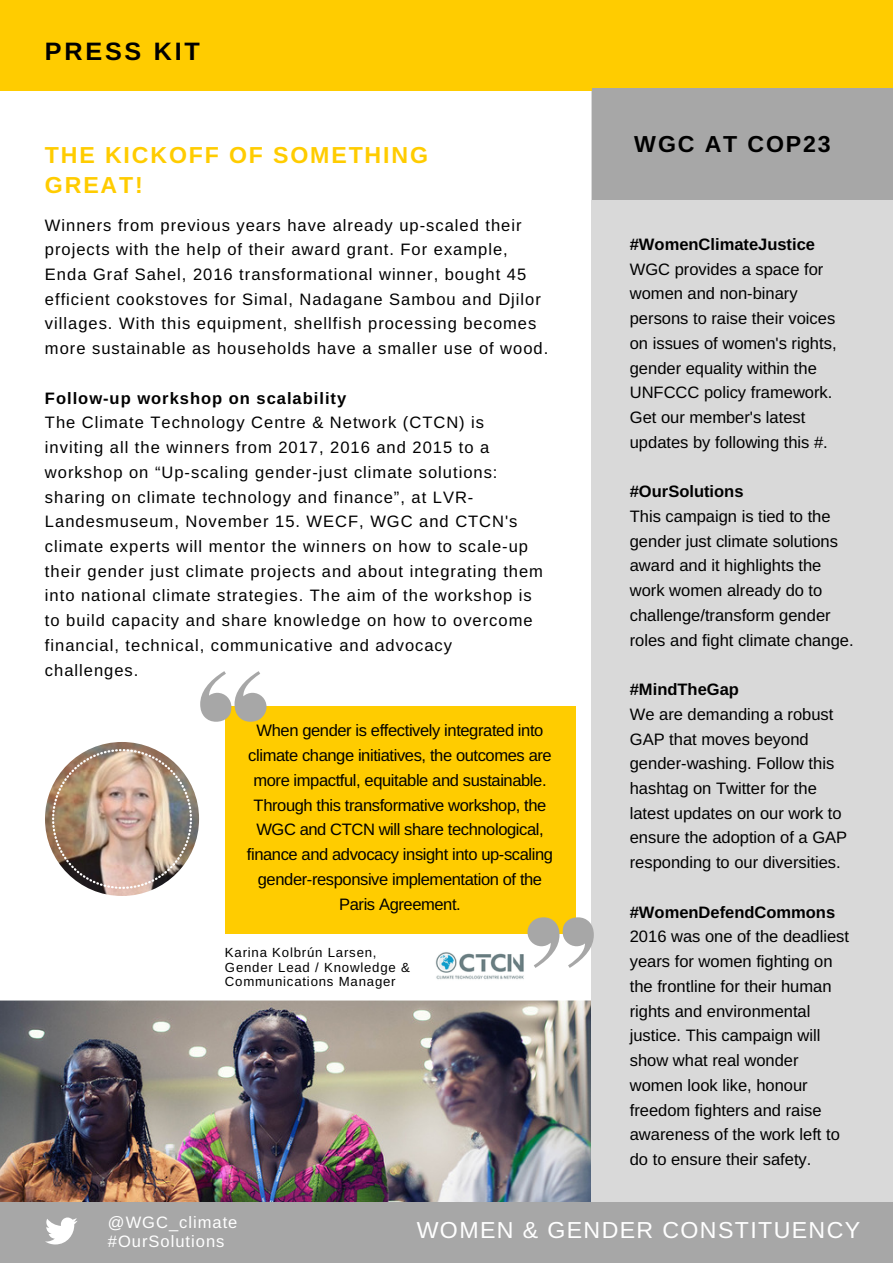
<style>
.page{position:relative;width:893px;height:1263px;background:#fff}
.page>*{position:absolute;margin:0;border:0;box-sizing:border-box;transform-origin:0 0}
.t1{font:700 25.2px "Arimo";letter-spacing:.11em;color:#000}
.t2{font:23.1px "Arimo";letter-spacing:.06em;color:#fff}
.t3{font:700 23.1px/30.3px "Arimo";letter-spacing:.08em;color:#fc0}
.t4{font:700 23.1px "Arimo";letter-spacing:.08em;color:#000}
.t5{font:16.5px/24.8px "Arimo";letter-spacing:.06em;color:#000}
.t6{font:16.5px/24.8px "Arimo";color:#000}
.t7{font:16.5px/24.8px "Arimo";letter-spacing:-.025em;color:#000;text-align:center}
.t8{font:700 16.5px "Arimo";color:#000}
.t9{font:700 16.5px "Arimo";letter-spacing:.06em;color:#000}
.t10{font:16.5px/19px "Arimo";letter-spacing:.06em;color:#fff}
.t11{font:700 16.5px/15.8px "Arimo";letter-spacing:.06em;color:#fff}
.t12{font:13.2px/14.5px "Arimo";letter-spacing:.06em;color:#000}
</style>
<div class="page">
<img style="left:0;top:1000px;width:591px;height:203px">
<div style="left:591px;top:0;width:301px;height:1262px;background:#d9d9d9"></div>
<div style="left:225px;top:706px;width:351px;height:227px;background:#fc0"></div>
<img style="left:45px;top:742px;width:154px;height:154px;border-radius:50%">
<img style="left:52px;top:749px;width:140px;height:140px">
<svg style="left:200px;top:671px;width:66px;height:51px"></svg>
<svg style="left:527px;top:917px;width:66px;height:51px"></svg>
<img style="left:435px;top:952px;width:89px;height:28px">
<div style="left:0;top:0;width:892px;height:91px;background:#fc0"></div>
<div style="left:592px;top:89px;width:300px;height:111px;background:#a7a7a7"></div>
<div style="left:0;top:1203px;width:892px;height:59px;background:#a7a7a7"></div>
<svg style="left:45px;top:1217px;width:32px;height:28px"></svg>
<h1 class="t1" style="left:45px;top:38px;width:156px">PRESS KIT</h1>
<h2 class="t3" style="left:45px;top:140px;width:384px">THE KICKOFF OF SOMETHING<br>GREAT!</h2>
<p class="t5" style="left:45px;top:212px;width:505px">Winners from previous years have already up-scaled their projects with the help of their award grant. For example, Enda Graf Sahel, 2016 transformational winner, bought 45 efficient cookstoves for Simal, Nadagane Sambou and Djilor villages. With this equipment, shellfish processing becomes more sustainable as households have a smaller use of wood.</p>
<p class="t9" style="left:45px;top:389px;width:303px">Follow-up workshop on scalability</p>
<p class="t5" style="left:45px;top:410px;width:499px">The Climate Technology Centre &amp; Network (CTCN) is inviting all the winners from 2017, 2016 and 2015 to a workshop on “Up-scaling gender-just climate solutions: sharing on climate technology and finance”, at LVR-Landesmuseum, November 15. WECF, WGC and CTCN's climate experts will mentor the winners on how to scale-up their gender just climate projects and about integrating them into national climate strategies. The aim of the workshop is to build capacity and share knowledge on how to overcome financial, technical, communicative and advocacy challenges.</p>
<p class="t7" style="left:247px;top:718px;width:308px">When gender is effectively integrated into climate change initiatives, the outcomes are more impactful, equitable and sustainable.<br>Through this transformative workshop, the WGC and CTCN will share technological, finance and advocacy insight into up-scaling gender-responsive implementation of the Paris Agreement.</p>
<p class="t12" style="left:225px;top:945px;width:186px">Karina Kolbrún Larsen,<br>Gender Lead / Knowledge &amp;<br>Communications Manager</p>
<h2 class="t4" style="left:634px;top:131px;width:198px">WGC AT COP23</h2>
<p class="t8" style="left:629px;top:235px;width:187px">#WomenClimateJustice</p>
<p class="t6" style="left:629px;top:256px;width:208px">WGC provides a space for women and non-binary persons to raise their voices on issues of women's rights, gender equality within the<br>UNFCCC policy framework.<br>Get our member's latest updates by following this #.</p>
<p class="t8" style="left:629px;top:482px;width:115px">#OurSolutions</p>
<p class="t6" style="left:629px;top:504px;width:225px">This campaign is tied to the gender just climate solutions award and it highlights the work women already do to challenge/transform gender roles and fight climate change.</p>
<p class="t8" style="left:629px;top:680px;width:111px">#MindTheGap</p>
<p class="t6" style="left:629px;top:702px;width:219px">We are demanding a robust<br>GAP that moves beyond gender-washing. Follow this hashtag on Twitter for the latest updates on our work to ensure the adoption of a GAP responding to our diversities.</p>
<p class="t8" style="left:629px;top:903px;width:207px">#WomenDefendCommons</p>
<p class="t6" style="left:629px;top:924px;width:221px">2016 was one of the deadliest years for women fighting on the frontline for their human rights and environmental justice. This campaign will show what real wonder women look like, honour freedom fighters and raise awareness of the work left to do to ensure their safety.</p>
<p class="t10" style="left:108px;top:1213px;width:131px">@WGC_climate #OurSolutions</p>
<h2 class="t2" style="left:417px;top:1217px;width:445px">WOMEN &amp; GENDER CONSTITUENCY</h2>
<p class="t11" style="left:152px;top:1217px;width:135px">@WGC_climate #O rSolutions</p>
<h2 class="t2" style="left:442px;top:1219px;width:363px">Women &amp; Gender Constituency</h2>
</div>
